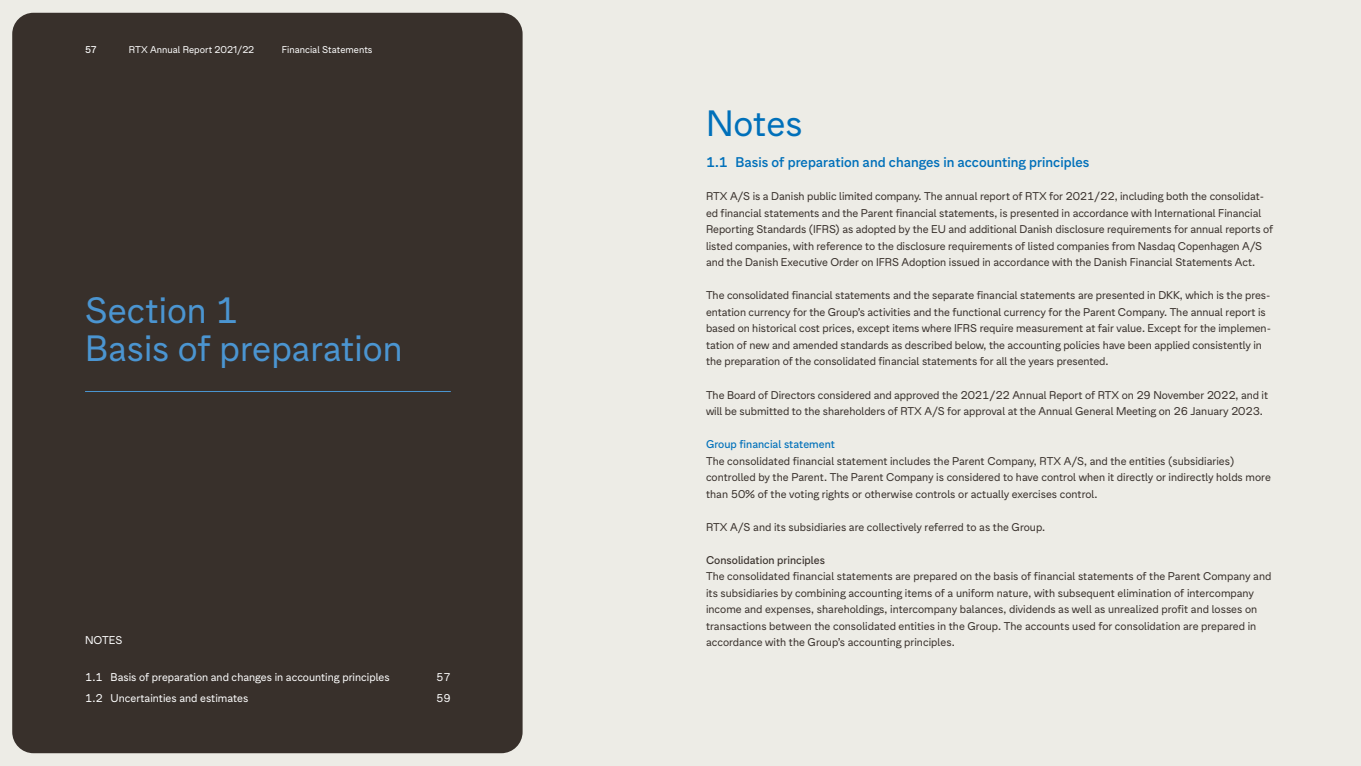
<style>
.page{position:relative;width:1361px;height:766px;background:#fff}
.page>*{position:absolute;margin:0;border:0;box-sizing:border-box;transform-origin:0 0}
.t1{font:39px/37.5px "Zichtbaar ACC";color:#4b95d1}
.t2{font:39px "Zichtbaar ACC";color:#0070ba}
.t3{font:600 15px "Zichtbaar ACC";color:#0070ba}
.t4{font:12px/16.5px "Zichtbaar ACC";letter-spacing:-.005em;color:#38302b}
.t5{font:12px "Zichtbaar ACC";color:#fff}
.t6{font:500 12px "Zichtbaar ACC";color:#0070ba}
.t7{font:500 12px "Zichtbaar ACC";color:#38302b}
.t8{font:10.5px "Zichtbaar";color:#fff}
.t9{font:500 10.5px "Zichtbaar";color:#fff}
</style>
<div class="page">
<div style="left:0;top:0;width:1361px;height:765px;background:#edece6"></div>
<div style="left:12px;top:13px;width:510px;height:740px;background:#38302b;border-radius:21px"></div>
<hr style="left:85px;top:391px;width:366px;height:1px;background:#4b95d1">
<p class="t9" style="left:85px;top:42px;width:13px">57</p>
<p class="t8" style="left:129px;top:42px;width:127px">RTX Annual Report 2021/22</p>
<p class="t8" style="left:282px;top:42px;width:92px">Financial Statements</p>
<h1 class="t1" style="left:85px;top:290px;width:319px">Section 1<br>Basis of preparation</h1>
<p class="t5" style="left:85px;top:631px;width:39px">NOTES</p>
<p class="t5" style="left:85px;top:668px;width:306px">1.1 Basis of preparation and changes in accounting principles</p>
<p class="t5" style="left:436px;top:668px;width:16px">57</p>
<p class="t5" style="left:85px;top:689px;width:165px">1.2 Uncertainties and estimates</p>
<p class="t5" style="left:436px;top:689px;width:16px">59</p>
<h1 class="t2" style="left:706px;top:96px;width:98px">Notes</h1>
<p class="t3" style="left:706px;top:151px;width:385px">1.1 Basis of preparation and changes in accounting principles</p>
<p class="t4" style="left:706px;top:187px;width:569px">RTX A/S is a Danish public limited company. The annual report of RTX for 2021/22, including both the consolidat&shy;ed financial statements and the Parent financial statements, is presented in accordance with International Financial Reporting Standards (IFRS) as adopted by the EU and additional Danish disclosure requirements for annual reports of listed companies, with reference to the disclosure requirements of listed companies from Nasdaq Copenhagen A/S and the Danish Executive Order on IFRS Adoption issued in accordance with the Danish Financial Statements Act.</p>
<p class="t4" style="left:706px;top:286px;width:566px">The consolidated financial statements and the separate financial statements are presented in DKK, which is the pres&shy;entation currency for the Group’s activities and the functional currency for the Parent Company. The annual report is based on historical cost prices, except items where IFRS require measurement at fair value. Except for the implemen&shy;tation of new and amended standards as described below, the accounting policies have been applied consistently in the preparation of the consolidated financial statements for all the years presented.</p>
<p class="t4" style="left:706px;top:385px;width:564px">The Board of Directors considered and approved the 2021/22 Annual Report of RTX on 29 November 2022, and it will be submitted to the shareholders of RTX A/S for approval at the Annual General Meeting on 26 January 2023.</p>
<p class="t6" style="left:706px;top:435px;width:130px">Group financial statement</p>
<p class="t4" style="left:706px;top:451px;width:566px">The consolidated financial statement includes the Parent Company, RTX A/S, and the entities (subsidiaries) controlled by the Parent. The Parent Company is considered to have control when it directly or indirectly holds more than 50% of the voting rights or otherwise controls or actually exercises control.</p>
<p class="t4" style="left:706px;top:517px;width:341px">RTX A/S and its subsidiaries are collectively referred to as the Group.</p>
<p class="t7" style="left:706px;top:551px;width:121px">Consolidation principles</p>
<p class="t4" style="left:706px;top:567px;width:567px">The consolidated financial statements are prepared on the basis of financial statements of the Parent Company and its subsidiaries by combining accounting items of a uniform nature, with subsequent elimination of intercompany income and expenses, shareholdings, intercompany balances, dividends as well as unrealized profit and losses on transactions between the consolidated entities in the Group. The accounts used for consolidation are prepared in accordance with the Group’s accounting principles.</p>
</div>
